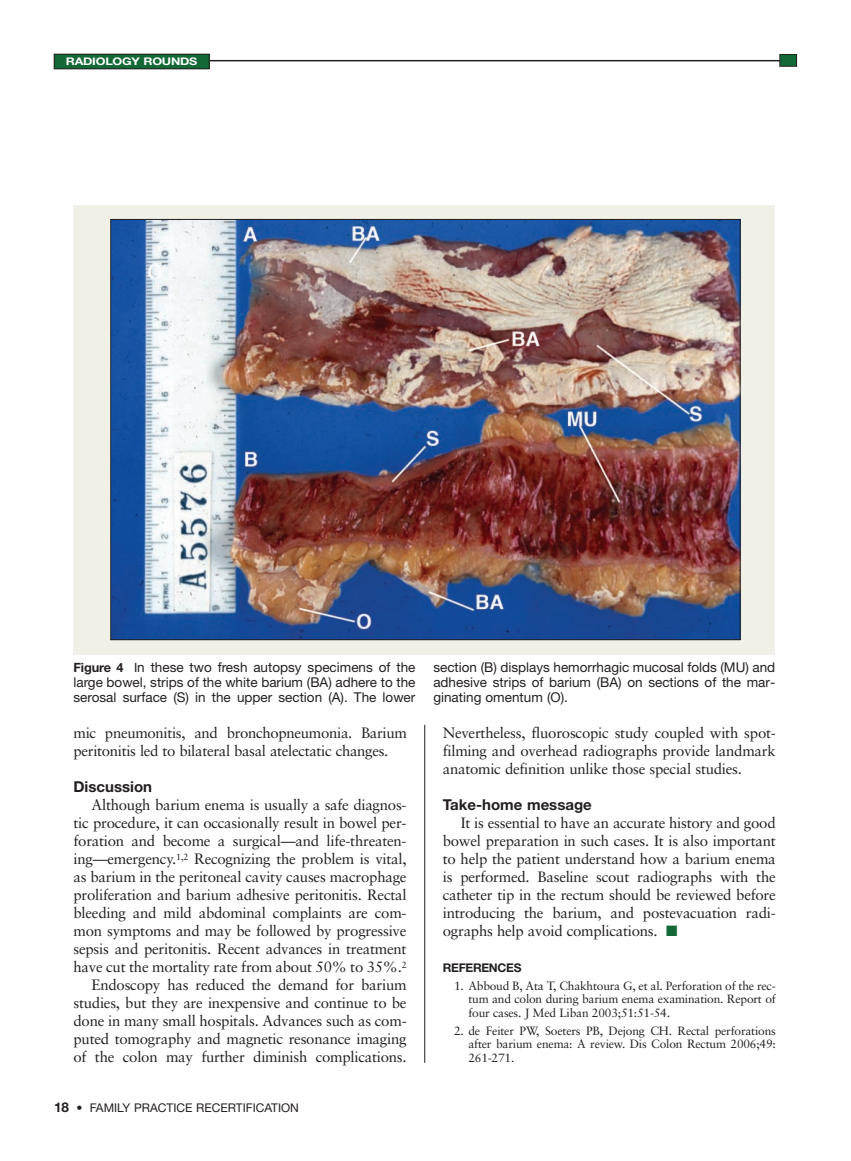
<style>
.page{position:relative;width:851px;height:1161px;background:#fff}
.page>*{position:absolute;margin:0;border:0;box-sizing:border-box;transform-origin:0 0}
.t1{font:15px/18px "Sabon";letter-spacing:-.015em;color:#231f20;text-align:justify}
.t2{font:700 15px "Helvetica Neue";color:#231f20}
.t3{font:13.5px/15px "Helvetica Neue";color:#231f20;text-align:justify}
.t4{font:12px/13.5px "Sabon";letter-spacing:-.015em;color:#231f20;text-align:justify}
.t5{font:12px "Helvetica Neue";color:#231f20}
.t6{font:700 12px "Helvetica Neue";letter-spacing:-.02em;color:#231f20}
.t7{font:700 10.5px "Helvetica Neue";letter-spacing:-.015em;color:#fff;scale:1.2 1}
.s1{font-weight:700;font-size:12.75px}
.s2{font-size:12.75px}
.s3{font-weight:700;font-size:13.5px}
.s4{font-weight:700}
.s5{color:#126936}
</style>
<div class="page">
<hr style="left:67px;top:60px;width:729px;height:1px;background:#231f20">
<div style="left:779px;top:55px;width:17px;height:11px;background:#126936"></div>
<div style="left:779px;top:54px;width:17px;height:13px;border:1px solid #231f20"></div>
<div style="left:54px;top:54px;width:155px;height:15px;background:#126936"></div>
<div style="left:54px;top:54px;width:155px;height:15px;border:1px solid #231f20"></div>
<div style="left:74px;top:205px;width:701px;height:449px;background:#f0f0e6"></div>
<hr style="left:424px;top:725px;width:1px;height:338px;background:#231f20">
<img style="left:112px;top:221px;width:626px;height:417px">
<p class="t7" style="left:66px;top:58px;width:111px">RADIOLOGY ROUNDS</p>
<p class="t3" style="left:73px;top:661px;width:343px"><span class="s1">Figure 4</span> <span class="s2">I</span>n these two fresh autopsy specimens of the large bowel, strips of the white barium (BA) adhere to the serosal surface (S) in the upper section (A). The lower</p>
<p class="t3" style="left:433px;top:661px;width:343px">section (B) displays hemorrhagic mucosal folds (MU) and adhesive strips of barium (BA) on sections of the mar&shy;ginating omentum (O).</p>
<p class="t1" style="left:74px;top:725px;width:335px">mic pneumonitis, and bronchopneumonia. Barium peritonitis led to bilateral basal atelectatic changes.</p>
<p class="t2" style="left:74px;top:781px;width:80px">Discussion</p>
<p class="t1" style="left:73px;top:797px;width:335px;text-align:right">Although barium enema is usually a safe diagnos&shy;tic procedure, it can occasionally result in bowel per&shy;foration and become a surgical—and life-threaten&shy;ing—emergency.<sup>1,2</sup> Recognizing the problem is vital, as barium in the peritoneal cavity causes macrophage proliferation and barium adhesive peritonitis. Rectal bleeding and mild abdominal complaints are com&shy;mon symptoms and may be followed by progressive sepsis and peritonitis. Recent advances in treatment have cut the mortality rate from about 50% to 35%.<sup>2<br></sup>Endoscopy has reduced the demand for barium studies, but they are inexpensive and continue to be done in many small hospitals. Advances such as com&shy;puted tomography and magnetic resonance imaging of the colon may further diminish complications.</p>
<p class="t5" style="left:54px;top:1103px;width:246px"><span class="s3">18</span> <span class="s4">•</span> FAMILY PRACTICE RECERTIFICATION</p>
<p class="t1" style="left:442px;top:725px;width:334px">Nevertheless, fluoroscopic study coupled with spot&shy;filming and overhead radiographs provide landmark anatomic definition unlike those special studies.</p>
<p class="t2" style="left:442px;top:799px;width:150px">Take-home message</p>
<p class="t1" style="left:442px;top:815px;width:334px;text-indent:18px">It is essential to have an accurate history and good bowel preparation in such cases. It is also important to help the patient understand how a barium enema is performed. Baseline scout radiographs with the catheter tip in the rectum should be reviewed before introducing the barium, and postevacuation radi&shy;ographs help avoid complications. <span class="s5">■</span></p>
<p class="t6" style="left:442px;top:963px;width:80px">REFERENCES</p>
<p class="t4" style="left:468px;top:980px;width:309px;text-indent:-14px">1. Abboud B, Ata T, Chakhtoura G, et al. Perforation of the rec&shy;tum and colon during barium enema examination. Report of four cases. J Med Liban 2003;51:51-54.</p>
<p class="t4" style="left:468px;top:1025px;width:309px;text-indent:-14px">2. de Feiter PW, Soeters PB, Dejong CH. Rectal perforations after barium enema: A review. Dis Colon Rectum 2006;49:<br>261-271.</p>
</div>
